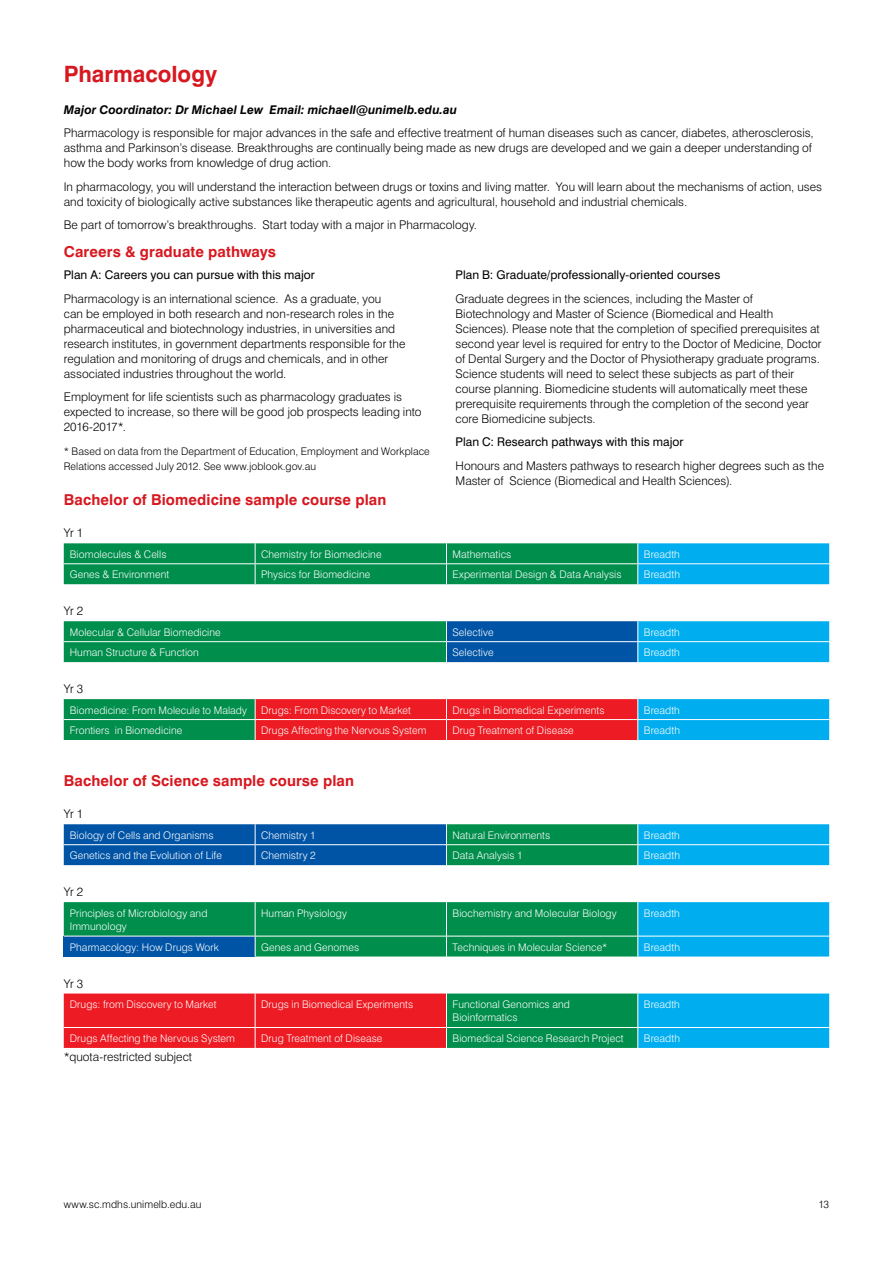
<style>
.page{position:relative;width:893px;height:1263px;background:#fff}
.page>*{position:absolute;margin:0;border:0;box-sizing:border-box;transform-origin:0 0}
.t1{font:700 22.5px "Swiss 721 BT";color:#d71820}
.t2{font:700 15px "Swiss 721 BT";letter-spacing:.005em;color:#d71820}
.t3{font:300 12px/15px "Swiss 721 BT";color:#000}
.t4{font:12px "Swiss 721 BT";letter-spacing:.005em;color:#000}
.t5{font:italic 700 12px "Swiss 721 BT";letter-spacing:.005em;color:#000}
.t6{font:300 10.5px/13.5px "Swiss 721 BT";letter-spacing:.005em;color:#fff}
.t7{font:300 10.5px/15px "Swiss 721 BT";letter-spacing:.01em;color:#000}
</style>
<div class="page">
<svg style="left:64px;top:543px;width:765px;height:41px;background:#099979"></svg>
<svg style="left:64px;top:621px;width:765px;height:41px;background:#088b8e"></svg>
<svg style="left:64px;top:699px;width:765px;height:41px;background:#7a6165"></svg>
<svg style="left:64px;top:824px;width:765px;height:41px;background:#087da5"></svg>
<svg style="left:64px;top:902px;width:765px;height:54px;background:#069380"></svg>
<svg style="left:64px;top:993px;width:765px;height:55px;background:#7b6165"></svg>
<h1 class="t1" style="left:64px;top:60px;width:155px">Pharmacology</h1>
<p class="t5" style="left:64px;top:102px;width:395px">Major Coordinator: Dr Michael Lew Email: michaell@unimelb.edu.au</p>
<p class="t3" style="left:64px;top:125px;width:751px">Pharmacology is responsible for major advances in the safe and effective treatment of human diseases such as cancer, diabetes, atherosclerosis, asthma and Parkinson’s disease. Breakthroughs are continually being made as new drugs are developed and we gain a deeper understanding of how the body works from knowledge of drug action.</p>
<p class="t3" style="left:64px;top:179px;width:760px">In pharmacology, you will understand the interaction between drugs or toxins and living matter. You will learn about the mechanisms of action, uses and toxicity of biologically active substances like therapeutic agents and agricultural, household and industrial chemicals.</p>
<p class="t3" style="left:64px;top:218px;width:415px">Be part of tomorrow’s breakthroughs. Start today with a major in Pharmacology.</p>
<p class="t2" style="left:64px;top:242px;width:214px">Careers &amp; graduate pathways</p>
<p class="t4" style="left:64px;top:268px;width:253px">Plan A: Careers you can pursue with this major</p>
<p class="t3" style="left:64px;top:291px;width:343px">Pharmacology is an international science. As a graduate, you<br>can be employed in both research and non-research roles in the pharmaceutical and biotechnology industries, in universities and research institutes, in government departments responsible for the regulation and monitoring of drugs and chemicals, and in other associated industries throughout the world.</p>
<p class="t3" style="left:64px;top:389px;width:359px">Employment for life scientists such as pharmacology graduates is expected to increase, so there will be good job prospects leading into<br>2016-2017*.</p>
<p class="t7" style="left:64px;top:443px;width:368px">* Based on data from the Department of Education, Employment and Workplace<br>Relations accessed July 2012. See www.joblook.gov.au</p>
<p class="t4" style="left:455px;top:268px;width:266px">Plan B: Graduate/professionally-oriented courses</p>
<p class="t3" style="left:455px;top:291px;width:368px">Graduate degrees in the sciences, including the Master of Biotechnology and Master of Science (Biomedical and Health Sciences). Please note that the completion of specified prerequisites at second year level is required for entry to the Doctor of Medicine, Doctor of Dental Surgery and the Doctor of Physiotherapy graduate programs.<br>Science students will need to select these subjects as part of their course planning. Biomedicine students will automatically meet these prerequisite requirements through the completion of the second year core Biomedicine subjects.</p>
<p class="t4" style="left:455px;top:435px;width:230px">Plan C: Research pathways with this major</p>
<p class="t3" style="left:455px;top:458px;width:370px">Honours and Masters pathways to research higher degrees such as the<br>Master of Science (Biomedical and Health Sciences).</p>
<p class="t2" style="left:64px;top:491px;width:324px">Bachelor of Biomedicine sample course plan</p>
<p class="t3" style="left:64px;top:525px;width:21px">Yr 1</p>
<p class="t6" style="left:70px;top:547px;width:98px">Biomolecules &amp; Cells</p>
<p class="t6" style="left:261px;top:547px;width:122px">Chemistry for Biomedicine</p>
<p class="t6" style="left:452px;top:547px;width:60px">Mathematics</p>
<p class="t6" style="left:644px;top:547px;width:38px">Breadth</p>
<p class="t6" style="left:70px;top:568px;width:101px">Genes &amp; Environment</p>
<p class="t6" style="left:261px;top:568px;width:111px">Physics for Biomedicine</p>
<p class="t6" style="left:452px;top:568px;width:170px">Experimental Design &amp; Data Analysis</p>
<p class="t6" style="left:644px;top:568px;width:38px">Breadth</p>
<p class="t3" style="left:64px;top:603px;width:21px">Yr 2</p>
<p class="t6" style="left:70px;top:625px;width:152px">Molecular &amp; Cellular Biomedicine</p>
<p class="t6" style="left:452px;top:625px;width:43px">Selective</p>
<p class="t6" style="left:644px;top:625px;width:38px">Breadth</p>
<p class="t6" style="left:70px;top:645px;width:131px">Human Structure &amp; Function</p>
<p class="t6" style="left:452px;top:645px;width:43px">Selective</p>
<p class="t6" style="left:644px;top:645px;width:38px">Breadth</p>
<p class="t3" style="left:64px;top:681px;width:21px">Yr 3</p>
<p class="t6" style="left:70px;top:703px;width:179px">Biomedicine: From Molecule to Malady</p>
<p class="t6" style="left:261px;top:703px;width:151px">Drugs: From Discovery to Market</p>
<p class="t6" style="left:452px;top:703px;width:154px">Drugs in Biomedical Experiments</p>
<p class="t6" style="left:644px;top:703px;width:38px">Breadth</p>
<p class="t6" style="left:70px;top:723px;width:114px">Frontiers in Biomedicine</p>
<p class="t6" style="left:261px;top:723px;width:167px">Drugs Affecting the Nervous System</p>
<p class="t6" style="left:452px;top:723px;width:123px">Drug Treatment of Disease</p>
<p class="t6" style="left:644px;top:723px;width:38px">Breadth</p>
<p class="t2" style="left:64px;top:772px;width:292px">Bachelor of Science sample course plan</p>
<p class="t3" style="left:64px;top:806px;width:21px">Yr 1</p>
<p class="t6" style="left:70px;top:828px;width:145px">Biology of Cells and Organisms</p>
<p class="t6" style="left:261px;top:828px;width:56px">Chemistry 1</p>
<p class="t6" style="left:452px;top:828px;width:99px">Natural Environments</p>
<p class="t6" style="left:644px;top:828px;width:38px">Breadth</p>
<p class="t6" style="left:70px;top:848px;width:154px">Genetics and the Evolution of Life</p>
<p class="t6" style="left:261px;top:848px;width:56px">Chemistry 2</p>
<p class="t6" style="left:452px;top:848px;width:72px">Data Analysis 1</p>
<p class="t6" style="left:644px;top:848px;width:38px">Breadth</p>
<p class="t3" style="left:64px;top:884px;width:21px">Yr 2</p>
<p class="t6" style="left:70px;top:906px;width:139px">Principles of Microbiology and<br>Immunology</p>
<p class="t6" style="left:261px;top:906px;width:87px">Human Physiology</p>
<p class="t6" style="left:452px;top:906px;width:166px">Biochemistry and Molecular Biology</p>
<p class="t6" style="left:644px;top:906px;width:38px">Breadth</p>
<p class="t6" style="left:70px;top:940px;width:151px">Pharmacology: How Drugs Work</p>
<p class="t6" style="left:261px;top:940px;width:100px">Genes and Genomes</p>
<p class="t6" style="left:452px;top:940px;width:156px">Techniques in Molecular Science*</p>
<p class="t6" style="left:644px;top:940px;width:38px">Breadth</p>
<p class="t3" style="left:64px;top:976px;width:21px">Yr 3</p>
<p class="t6" style="left:70px;top:997px;width:148px">Drugs: from Discovery to Market</p>
<p class="t6" style="left:261px;top:997px;width:154px">Drugs in Biomedical Experiments</p>
<p class="t6" style="left:452px;top:997px;width:119px">Functional Genomics and<br>Bioinformatics</p>
<p class="t6" style="left:644px;top:997px;width:38px">Breadth</p>
<p class="t6" style="left:70px;top:1031px;width:167px">Drugs Affecting the Nervous System</p>
<p class="t6" style="left:261px;top:1031px;width:123px">Drug Treatment of Disease</p>
<p class="t6" style="left:452px;top:1031px;width:173px">Biomedical Science Research Project</p>
<p class="t6" style="left:644px;top:1031px;width:38px">Breadth</p>
<p class="t3" style="left:64px;top:1049px;width:130px">*quota-restricted subject</p>
<p class="t7" style="left:64px;top:1196px;width:139px">www.sc.mdhs.unimelb.edu.au</p>
<p class="t7" style="left:818px;top:1196px;width:12px">13</p>
</div>
